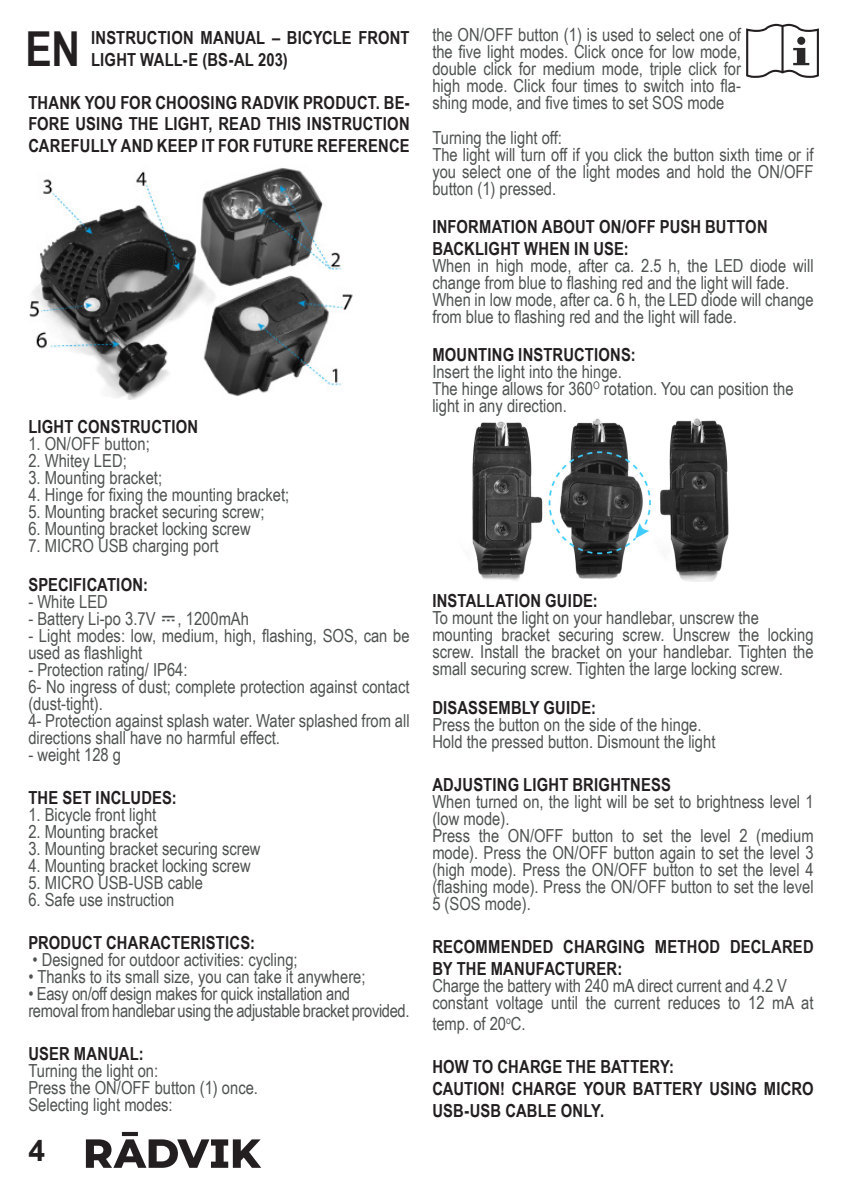
<style>
.page{position:relative;width:842px;height:1191px;background:#fff}
.page>*{position:absolute;margin:0;border:0;box-sizing:border-box;transform-origin:0 0}
.Zwykły_akapit{font:700 48.2px "Arial Narrow";color:#231f20}
.t1{font:700 30px "Arial";color:#231f20}
.Zwykły_akapit-2{font:18px/17px "Arial Narrow";color:#4f5252}
.Zwykły_akapit-3{font:700 18px/21.6px "Arial Narrow";letter-spacing:.01em;color:#231f20}
.Zwykły_akapit-4{font:18px "Arial Narrow";letter-spacing:-.02em;color:#4f5252}
</style>
<div class="page">
<img style="left:472px;top:418px;width:257px;height:163px">
<svg style="left:746px;top:24px;width:73px;height:54px"></svg>
<img style="left:29px;top:168px;width:324px;height:232px">
<svg style="left:86px;top:1132px;width:175px;height:35px"></svg>
<p class="Zwykły_akapit" style="left:25px;top:12px;width:56px">EN</p>
<p class="Zwykły_akapit-3" style="left:91px;top:26px;width:320px">INSTRUCTION MANUAL – BICYCLE FRONT<br>LIGHT WALL-E (BS-AL 203)</p>
<p class="Zwykły_akapit-3" style="left:28px;top:91px;width:383px;text-align:justify">THANK YOU FOR CHOOSING RADVIK PRODUCT. BE-FORE USING THE LIGHT, READ THIS INSTRUCTION CAREFULLY AND KEEP IT FOR FUTURE REFERENCE</p>
<p class="Zwykły_akapit-3" style="left:28px;top:415px;width:171px">LIGHT CONSTRUCTION</p>
<p class="Zwykły_akapit-2" style="left:28px;top:434px;width:123px">1. ON/OFF button;</p>
<p class="Zwykły_akapit-2" style="left:28px;top:451px;width:100px">2. Whitey LED;</p>
<p class="Zwykły_akapit-2" style="left:28px;top:468px;width:135px">3. Mounting bracket;</p>
<p class="Zwykły_akapit-2" style="left:28px;top:485px;width:262px">4. Hinge for fixing the mounting bracket;</p>
<p class="Zwykły_akapit-2" style="left:28px;top:502px;width:238px">5. Mounting bracket securing screw;</p>
<p class="Zwykły_akapit-2" style="left:28px;top:519px;width:224px">6. Mounting bracket locking screw</p>
<p class="Zwykły_akapit-2" style="left:28px;top:536px;width:192px">7. MICRO USB charging port</p>
<p class="Zwykły_akapit-3" style="left:28px;top:572px;width:121px">SPECIFICATION:</p>
<p class="Zwykły_akapit-2" style="left:28px;top:592px;width:81px">- White LED</p>
<p class="Zwykły_akapit-2" style="left:28px;top:609px;width:222px">- Battery Li-po 3.7V , 1200mAh</p>
<p class="Zwykły_akapit-2" style="left:28px;top:626px;width:383px">- Light modes: low, medium, high, flashing, SOS, can be used as flashlight</p>
<p class="Zwykły_akapit-2" style="left:28px;top:660px;width:161px">- Protection rating/ IP64:</p>
<p class="Zwykły_akapit-2" style="left:28px;top:677px;width:383px">6- No ingress of dust; complete protection against contact (dust-tight).</p>
<p class="Zwykły_akapit-2" style="left:28px;top:711px;width:383px">4- Protection against splash water. Water splashed from all directions shall have no harmful effect.</p>
<p class="Zwykły_akapit-2" style="left:28px;top:745px;width:94px">- weight 128 g</p>
<p class="Zwykły_akapit-3" style="left:28px;top:786px;width:150px">THE SET INCLUDES:</p>
<p class="Zwykły_akapit-2" style="left:28px;top:805px;width:129px">1. Bicycle front light</p>
<p class="Zwykły_akapit-2" style="left:28px;top:822px;width:131px">2. Mounting bracket</p>
<p class="Zwykły_akapit-2" style="left:28px;top:839px;width:234px">3. Mounting bracket securing screw</p>
<p class="Zwykły_akapit-2" style="left:28px;top:856px;width:224px">4. Mounting bracket locking screw</p>
<p class="Zwykły_akapit-2" style="left:28px;top:873px;width:176px">5. MICRO USB-USB cable</p>
<p class="Zwykły_akapit-2" style="left:28px;top:890px;width:148px">6. Safe use instruction</p>
<p class="Zwykły_akapit-3" style="left:28px;top:931px;width:228px">PRODUCT CHARACTERISTICS:</p>
<p class="Zwykły_akapit-2" style="left:32px;top:950px;width:267px">• Designed for outdoor activities: cycling;</p>
<p class="Zwykły_akapit-2" style="left:28px;top:967px;width:339px">• Thanks to its small size, you can take it anywhere;</p>
<p class="Zwykły_akapit-4" style="left:28px;top:980px;width:323px">• Easy on/off design makes for quick installation and</p>
<p class="Zwykły_akapit-4" style="left:28px;top:997px;width:383px">removal from handlebar using the adjustable bracket provided.</p>
<p class="Zwykły_akapit-3" style="left:28px;top:1042px;width:117px">USER MANUAL:</p>
<p class="Zwykły_akapit-2" style="left:28px;top:1061px;width:131px">Turning the light on:</p>
<p class="Zwykły_akapit-2" style="left:28px;top:1078px;width:231px">Press the ON/OFF button (1) once.</p>
<p class="Zwykły_akapit-2" style="left:28px;top:1095px;width:146px">Selecting light modes:</p>
<h2 class="t1" style="left:28px;top:1129px;width:18px">4</h2>
<p class="Zwykły_akapit-2" style="left:432px;top:26px;width:310px;text-align:justify">the ON/OFF button (1) is used to select one of the five light modes. Click once for low mode, double click for medium mode, triple click for high mode. Click four times to switch into fla&shy;shing mode, and five times to set SOS mode</p>
<p class="Zwykły_akapit-2" style="left:432px;top:128px;width:131px">Turning the light off:</p>
<p class="Zwykły_akapit-2" style="left:432px;top:145px;width:383px;text-align:justify">The light will turn off if you click the button sixth time or if you select one of the light modes and hold the ON/OFF button (1) pressed.</p>
<p class="Zwykły_akapit-3" style="left:432px;top:215px;width:337px">INFORMATION ABOUT ON/OFF PUSH BUTTON</p>
<p class="Zwykły_akapit-3" style="left:432px;top:237px;width:198px">BACKLIGHT WHEN IN USE:</p>
<p class="Zwykły_akapit-2" style="left:432px;top:256px;width:383px">When in high mode, after ca. 2.5 h, the LED diode will change from blue to flashing red and the light will fade.</p>
<p class="Zwykły_akapit-2" style="left:432px;top:290px;width:383px">When in low mode, after ca. 6 h, the LED diode will change from blue to flashing red and the light will fade.</p>
<p class="Zwykły_akapit-3" style="left:432px;top:343px;width:205px">MOUNTING INSTRUCTIONS:</p>
<p class="Zwykły_akapit-2" style="left:432px;top:363px;width:191px">Insert the light into the hinge.</p>
<p class="Zwykły_akapit-2" style="left:432px;top:380px;width:363px">The hinge allows for 360<sup>O</sup> rotation. You can position the</p>
<p class="Zwykły_akapit-2" style="left:432px;top:397px;width:136px">light in any direction.</p>
<p class="Zwykły_akapit-3" style="left:432px;top:589px;width:167px">INSTALLATION GUIDE:</p>
<p class="Zwykły_akapit-2" style="left:432px;top:608px;width:328px">To mount the light on your handlebar, unscrew the</p>
<p class="Zwykły_akapit-2" style="left:432px;top:625px;width:383px;text-align:justify">mounting bracket securing screw. Unscrew the locking screw. Install the bracket on your handlebar. Tighten the small securing screw. Tighten the large locking screw.</p>
<p class="Zwykły_akapit-3" style="left:432px;top:695px;width:165px">DISASSEMBLY GUIDE:</p>
<p class="Zwykły_akapit-2" style="left:432px;top:715px;width:271px">Press the button on the side of the hinge.</p>
<p class="Zwykły_akapit-2" style="left:432px;top:732px;width:285px">Hold the pressed button. Dismount the light</p>
<p class="Zwykły_akapit-3" style="left:432px;top:772px;width:240px">ADJUSTING LIGHT BRIGHTNESS</p>
<p class="Zwykły_akapit-2" style="left:432px;top:792px;width:383px">When turned on, the light will be set to brightness level 1 (low mode).</p>
<p class="Zwykły_akapit-2" style="left:432px;top:826px;width:383px;text-align:justify">Press the ON/OFF button to set the level 2 (medium mode). Press the ON/OFF button again to set the level 3 (high mode). Press the ON/OFF button to set the level 4 (flashing mode). Press the ON/OFF button to set the level 5 (SOS mode).</p>
<p class="Zwykły_akapit-3" style="left:432px;top:935px;width:383px">RECOMMENDED CHARGING METHOD DECLARED<br>BY THE MANUFACTURER:</p>
<p class="Zwykły_akapit-2" style="left:432px;top:976px;width:356px">Charge the battery with 240 mA direct current and 4.2 V</p>
<p class="Zwykły_akapit-2" style="left:432px;top:990px;width:383px;line-height:21.6px">constant voltage until the current reduces to 12 mA at temp. of 20<sup>o</sup>C.</p>
<p class="Zwykły_akapit-3" style="left:432px;top:1055px;width:243px">HOW TO CHARGE THE BATTERY:</p>
<p class="Zwykły_akapit-3" style="left:432px;top:1077px;width:383px">CAUTION! CHARGE YOUR BATTERY USING MICRO<br>USB-USB CABLE ONLY.</p>
</div>
